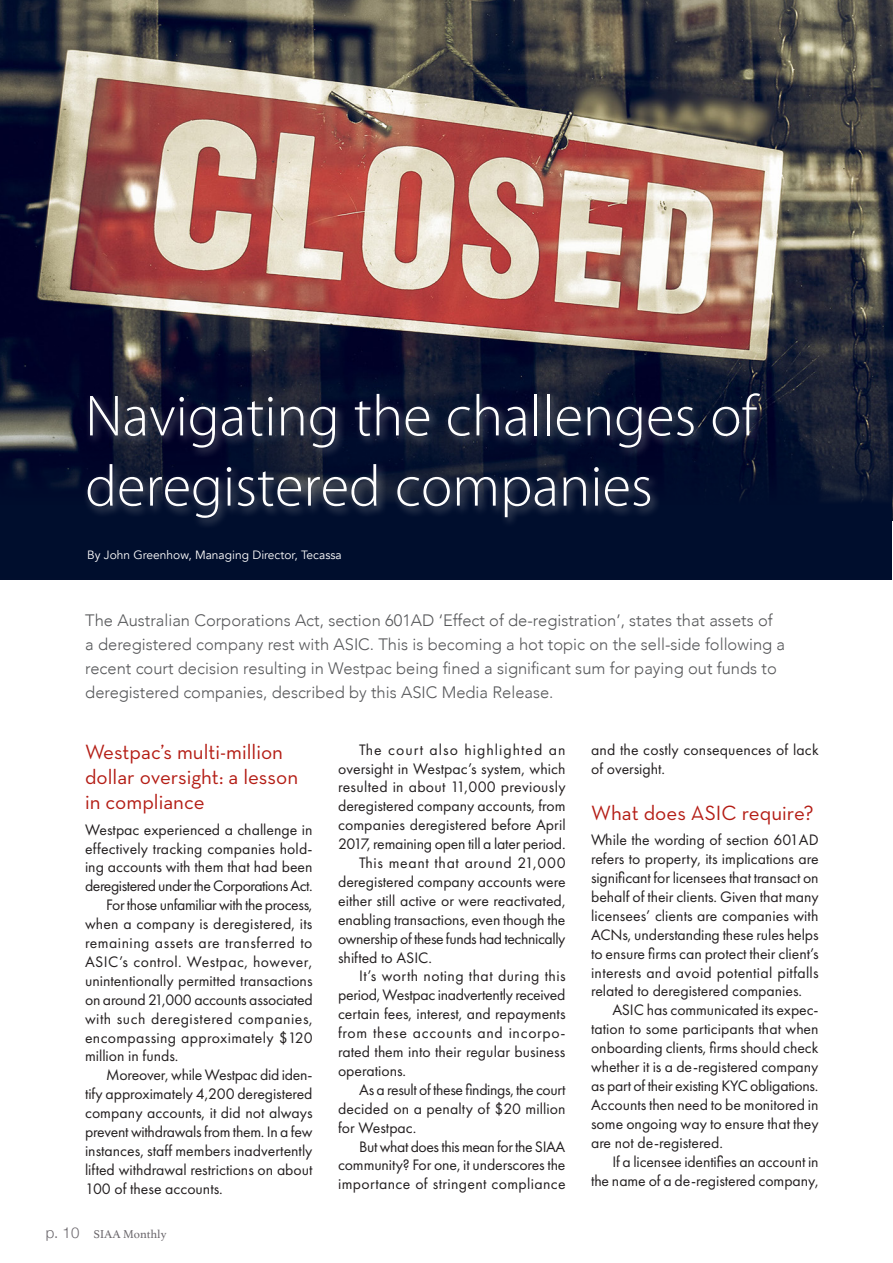
<style>
.page{position:relative;width:893px;height:1263px;background:#fff}
.page>*{position:absolute;margin:0;border:0;box-sizing:border-box;transform-origin:0 0}
.t1{font:300 58.5px/70.2px "Myriad Pro";color:#fff}
.t2{font:21px/25.2px "Neutraface Text";color:#b41d15}
.t3{font:300 16.5px/24px "Avenir";color:#57585a}
.t4{font:15.75px/18.9px "Futura PT";color:#231f20;text-align:justify}
.t5{font:15.75px "Futura PT";letter-spacing:-.02em;color:#231f20}
.t6{font:15.75px "Futura PT";letter-spacing:.02em;color:#231f20}
.t7{font:15.75px "Futura PT";letter-spacing:-.025em;color:#231f20}
.t8{font:15.75px "Futura PT";letter-spacing:.03em;color:#231f20}
.t9{font:15.75px "Futura PT";letter-spacing:-.03em;color:#231f20}
.t10{font:15.75px "Futura PT";letter-spacing:.025em;color:#231f20}
.t11{font:15.75px "Futura PT";letter-spacing:.035em;color:#231f20}
.t12{font:15.75px "Futura PT";letter-spacing:.045em;color:#231f20}
.t13{font:15.75px "Futura PT";letter-spacing:.065em;color:#231f20}
.t14{font:15.75px "Futura PT";letter-spacing:.04em;color:#231f20}
.t15{font:12px "Avenir";color:#fff}
.t16{font:12px "Athelas";color:#6a666b}
.s1{font-family:"Helvetica Neue";font-weight:300;font-size:15px}
</style>
<div class="page">
<img style="left:0;top:0;width:892px;height:419px">
<div style="left:0;top:419px;width:892px;height:161px;background:#000e2d"></div>
<div style="left:83px;top:389px;width:688px;height:140px;background:#939598;opacity:.75"></div>
<h1 class="t1" style="left:85px;top:386px;width:673px">Navigating the challenges of deregistered companies</h1>
<p class="t15" style="left:87px;top:548px;width:256px">By John Greenhow, Managing Director, Tecassa</p>
<p class="t3" style="left:85px;top:610px;width:701px">The Australian Corporations Act, section 601AD ‘Effect of de-registration’, states that assets of a deregistered company rest with ASIC. This is becoming a hot topic on the sell-side following a recent court decision resulting in Westpac being fined a significant sum for paying out funds to deregistered companies, described by this ASIC Media Release.</p>
<h2 class="t2" style="left:85px;top:741px;width:215px">Westpac’s multi-million dollar oversight: a lesson in compliance</h2>
<p class="t4" style="left:85px;top:821px;width:229px">Westpac experienced a challenge in</p>
<p class="t4" style="left:85px;top:840px;width:229px">effectively tracking companies hold-</p>
<p class="t4" style="left:85px;top:859px;width:229px">ing accounts with them that had been</p>
<p class="t9" style="left:85px;top:879px;width:229px">deregistered under the Corporations Act.</p>
<p class="t5" style="left:106px;top:898px;width:208px">For those unfamiliar with the process,</p>
<p class="t4" style="left:85px;top:915px;width:229px">when a company is deregistered, its</p>
<p class="t8" style="left:85px;top:936px;width:229px">remaining assets are transferred to</p>
<p class="t10" style="left:85px;top:955px;width:229px">ASIC’s control. Westpac, however,</p>
<p class="t4" style="left:85px;top:972px;width:229px">unintentionally permitted transactions</p>
<p class="t4" style="left:85px;top:991px;width:229px">on around 21,000 accounts associated</p>
<p class="t11" style="left:85px;top:1012px;width:229px">with such deregistered companies,</p>
<p class="t6" style="left:85px;top:1030px;width:229px">encompassing approximately $120</p>
<p class="t4" style="left:85px;top:1048px;width:95px">million in funds.</p>
<p class="t4" style="left:106px;top:1067px;width:208px">Moreover, while Westpac did iden-</p>
<p class="t4" style="left:85px;top:1086px;width:229px">tify approximately 4,200 deregistered</p>
<p class="t4" style="left:85px;top:1104px;width:229px">company accounts, it did not always</p>
<p class="t4" style="left:85px;top:1123px;width:229px">prevent withdrawals from them. In a few</p>
<p class="t4" style="left:85px;top:1142px;width:229px">instances, staff members inadvertently</p>
<p class="t4" style="left:85px;top:1161px;width:229px">lifted withdrawal restrictions on about</p>
<p class="t4" style="left:85px;top:1180px;width:139px">100 of these accounts.</p>
<p class="t16" style="left:46px;top:1230px;width:122px"><span class="s1">p. 10</span> SIAA Monthly</p>
<p class="t13" style="left:359px;top:742px;width:208px">The court also highlighted an</p>
<p class="t4" style="left:338px;top:760px;width:229px">oversight in Westpac’s system, which</p>
<p class="t6" style="left:338px;top:780px;width:229px">resulted in about 11,000 previously</p>
<p class="t4" style="left:338px;top:798px;width:229px">deregistered company accounts, from</p>
<p class="t4" style="left:338px;top:816px;width:229px">companies deregistered before April</p>
<p class="t4" style="left:338px;top:835px;width:229px">2017, remaining open till a later period.</p>
<p class="t14" style="left:359px;top:856px;width:208px">This meant that around 21,000</p>
<p class="t4" style="left:338px;top:873px;width:229px">deregistered company accounts were</p>
<p class="t4" style="left:338px;top:892px;width:229px">either still active or were reactivated,</p>
<p class="t4" style="left:338px;top:911px;width:229px">enabling transactions, even though the</p>
<p class="t7" style="left:338px;top:931px;width:229px">ownership of these funds had technically</p>
<p class="t4" style="left:338px;top:949px;width:95px">shifted to ASIC.</p>
<p class="t8" style="left:359px;top:969px;width:208px">It’s worth noting that during this</p>
<p class="t5" style="left:338px;top:988px;width:229px">period, Westpac inadvertently received</p>
<p class="t4" style="left:338px;top:1005px;width:229px">certain fees, interest, and repayments</p>
<p class="t12" style="left:338px;top:1026px;width:229px">from these accounts and incorpo-</p>
<p class="t4" style="left:338px;top:1043px;width:229px">rated them into their regular business</p>
<p class="t4" style="left:338px;top:1062px;width:70px">operations.</p>
<p class="t5" style="left:359px;top:1083px;width:208px">As a result of these findings, the court</p>
<p class="t4" style="left:338px;top:1100px;width:229px">decided on a penalty of $20 million</p>
<p class="t4" style="left:338px;top:1119px;width:80px">for Westpac.</p>
<p class="t7" style="left:359px;top:1139px;width:208px">But what does this mean for the SIAA</p>
<p class="t4" style="left:338px;top:1157px;width:229px">community? For one, it underscores the</p>
<p class="t6" style="left:338px;top:1177px;width:229px">importance of stringent compliance</p>
<p class="t4" style="left:591px;top:741px;width:229px">and the costly consequences of lack of oversight.</p>
<h2 class="t2" style="left:591px;top:802px;width:224px">What does ASIC require?</h2>
<p class="t4" style="left:591px;top:832px;width:229px">While the wording of section 601AD refers to property, its implications are significant for licensees that transact on behalf of their clients. Given that many licensees’ clients are companies with ACNs, understanding these rules helps to ensure firms can protect their client’s interests and avoid potential pitfalls related to deregistered companies.</p>
<p class="t4" style="left:591px;top:1002px;width:229px;text-indent:21px">ASIC has communicated its expec&shy;tation to some participants that when onboarding clients, firms should check whether it is a de-registered company as part of their existing KYC obligations.<br>Accounts then need to be monitored in some ongoing way to ensure that they are not de-registered.</p>
<p class="t4" style="left:591px;top:1153px;width:229px;text-align:right">If a licensee identifies an account in the name of a de-registered company,</p>
</div>
